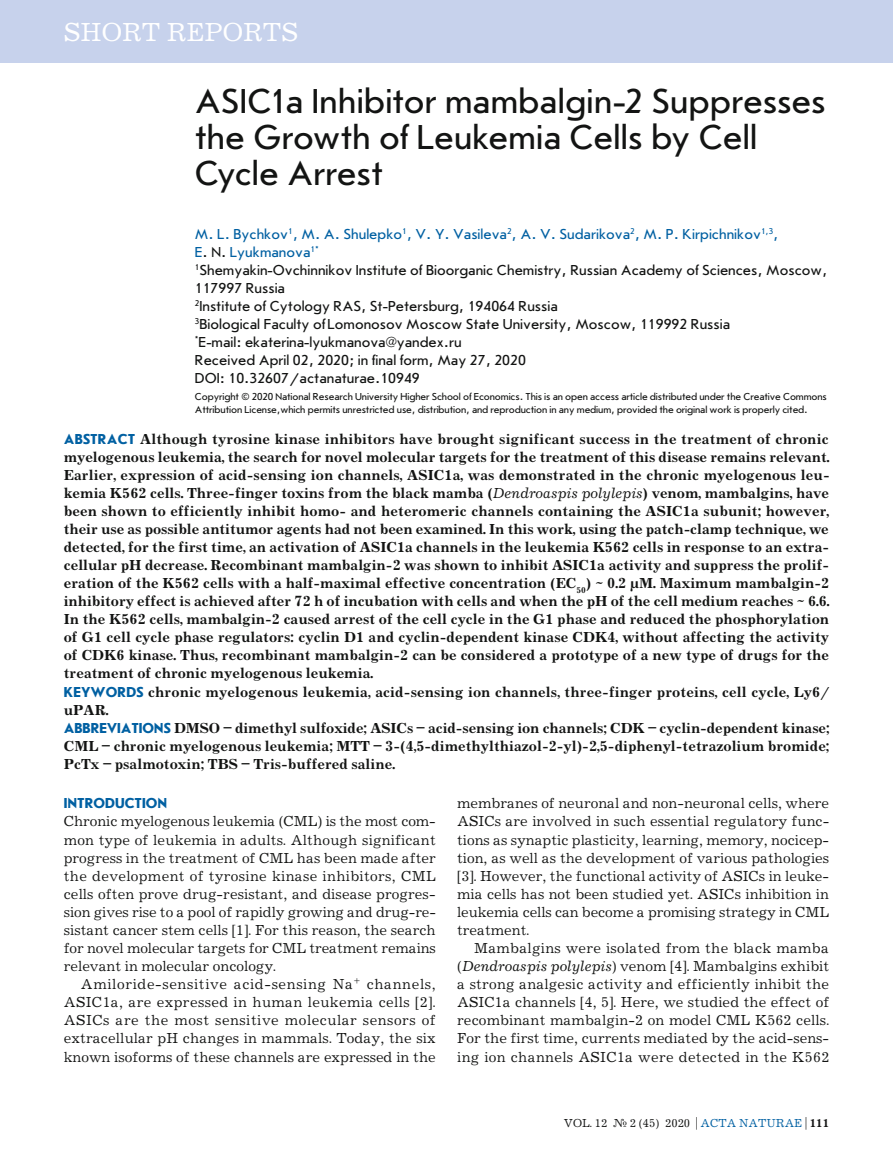
<style>
.page{position:relative;width:893px;height:1170px;background:#fff}
.page>*{position:absolute;margin:0;border:0;box-sizing:border-box;transform-origin:0 0}
.t1{font:36px/36px "Journal Sans C";color:#131413}
.t2{font:27px "Journal C";color:#fff}
.t3{font:700 15px/18px "Journal C";color:#131413}
.t4{font:15px/18px "Journal C";color:#131413;text-align:justify}
.t5{font:15px/18px "Journal Sans C";color:#131413}
.t6{font:700 15px "Journal Sans C";color:#0060a2}
.t7{font:12px "Journal C";color:#131413}
.t8{font:10.5px/12.6px "Journal Sans C";letter-spacing:-.01em;color:#131413}
.s1{color:#0060a2}
.s2{font-family:"Journal Sans C";color:#0060a2}
.s3{font-weight:400;font-style:italic}
.s4{font-style:italic}
.s5{font-weight:700}
</style>
<div class="page">
<div style="left:0;top:0;width:893px;height:62px;background:#c7d2ec"></div>
<h2 class="t2" style="left:64px;top:18px;width:236px">SHORT REPORTS</h2>
<h1 class="t1" style="left:195px;top:84px;width:632px">ASIC1a Inhibitor mambalgin-2 Suppresses the Growth of Leukemia Cells by Cell<br>Cycle Arrest</h1>
<p class="t5" style="left:195px;top:225px;width:634px"><span class="s1">M. L. Bychkov</span><sup>1</sup><span class="s1">, M. A. Shulepko</span><sup>1</sup><span class="s1">, V. Y. Vasileva</span><sup>2</sup><span class="s1">, A. V. Sudarikova</span><sup>2</sup><span class="s1">, M. P. Kirpichnikov</span><sup>1,3</sup><span class="s1">,<br>E</span>. N. <span class="s1">Lyukmanova</span><sup>1*<br></sup><sup>1</sup>Shemyakin-Ovchinnikov Institute of Bioorganic Chemistry, Russian Academy of Sciences, Moscow, 117997 Russia<br><sup>2</sup>Institute of Cytology RAS, St-Petersburg, 194064 Russia<br><sup>3</sup>Biological Faculty of Lomonosov Moscow State University, Moscow, 119992 Russia<br><sup>*</sup>E-mail: ekaterina-lyukmanova@yandex.ru<br>Received April 02, 2020; in final form, May 27, 2020<br>DOI: 10.32607/actanaturae.10949</p>
<p class="t8" style="left:195px;top:390px;width:634px">Copyright © 2020 National Research University Higher School of Economics. This is an open access article distributed under the Creative Commons<br>Attribution License,which permits unrestricted use, distribution, and reproduction in any medium, provided the original work is properly cited.</p>
<p class="t3" style="left:64px;top:430px;width:767px"><span class="s2">ABSTRACT</span> Although tyrosine kinase inhibitors have brought significant success in the treatment of chronic myelogenous leukemia, the search for novel molecular targets for the treatment of this disease remains relevant.<br>Earlier, expression of acid-sensing ion channels, ASIC1a, was demonstrated in the chronic myelogenous leu&shy;kemia K562 cells. Three-finger toxins from the black mamba (<span class="s3">Dendroaspis polylepis</span>) venom, mambalgins, have been shown to efficiently inhibit homo- and heteromeric channels containing the ASIC1a subunit; however, their use as possible antitumor agents had not been examined. In this work, using the patch-clamp technique, we detected, for the first time, an activation of ASIC1a channels in the leukemia K562 cells in response to an extra&shy;cellular pH decrease. Recombinant mambalgin-2 was shown to inhibit ASIC1a activity and suppress the prolif&shy;eration of the K562 cells with a half-maximal effective concentration (EC<sub>50</sub>) ~ 0.2 μM. Maximum mambalgin-2 inhibitory effect is achieved after 72 h of incubation with cells and when the pH of the cell medium reaches ~ 6.6.<br>In the K562 cells, mambalgin-2 caused arrest of the cell cycle in the G1 phase and reduced the phosphorylation of G1 cell cycle phase regulators: cyclin D1 and cyclin-dependent kinase CDK4, without affecting the activity of CDK6 kinase. Thus, recombinant mambalgin-2 can be considered a prototype of a new type of drugs for the treatment of chronic myelogenous leukemia.<br><span class="s2">KEYWORDS</span> chronic myelogenous leukemia, acid-sensing ion channels, three-finger proteins, cell cycle, Ly6/ uPAR.<br><span class="s2">ABBREVIATIONS</span> DMSO – dimethyl sulfoxide; ASICs – acid-sensing ion channels; CDK – cyclin-dependent kinase; CML – chronic myelogenous leukemia; MTT – 3-(4,5-dimethylthiazol-2-yl)-2,5-diphenyl-tetrazolium bromide; PcTx – psalmotoxin; TBS – Tris-buffered saline.</p>
<p class="t6" style="left:64px;top:795px;width:105px">INTRODUCTION</p>
<p class="t4" style="left:64px;top:813px;width:374px">Chronic myelogenous leukemia (CML) is the most com&shy;mon type of leukemia in adults. Although significant progress in the treatment of CML has been made after the development of tyrosine kinase inhibitors, CML cells often prove drug-resistant, and disease progres&shy;sion gives rise to a pool of rapidly growing and drug-re&shy;sistant cancer stem cells [1]. For this reason, the search for novel molecular targets for CML treatment remains relevant in molecular oncology.</p>
<p class="t4" style="left:64px;top:975px;width:374px;text-indent:17px">Amiloride-sensitive acid-sensing Na<sup>+</sup> channels, ASIC1a, are expressed in human leukemia cells [2].<br>ASICs are the most sensitive molecular sensors of extracellular pH changes in mammals. Today, the six known isoforms of these channels are expressed in the</p>
<p class="t4" style="left:457px;top:795px;width:374px">membranes of neuronal and non-neuronal cells, where ASICs are involved in such essential regulatory func&shy;tions as synaptic plasticity, learning, memory, nocicep&shy;tion, as well as the development of various pathologies [3]. However, the functional activity of ASICs in leuke&shy;mia cells has not been studied yet. ASICs inhibition in leukemia cells can become a promising strategy in CML treatment.</p>
<p class="t4" style="left:457px;top:939px;width:374px;text-indent:17px">Mambalgins were isolated from the black mamba (<span class="s4">Dendroaspis polylepis</span>) venom [4]. Mambalgins exhibit a strong analgesic activity and efficiently inhibit the ASIC1a channels [4, 5]. Here, we studied the effect of recombinant mambalgin-2 on model CML K562 cells.<br>For the first time, currents mediated by the acid-sens&shy;ing ion channels ASIC1a were detected in the K562</p>
<p class="t7" style="left:564px;top:1116px;width:267px">VOL. 12 № 2 (45) 2020 | <span class="s1">ACTA NATURAE</span> | <span class="s5">111</span></p>
</div>
